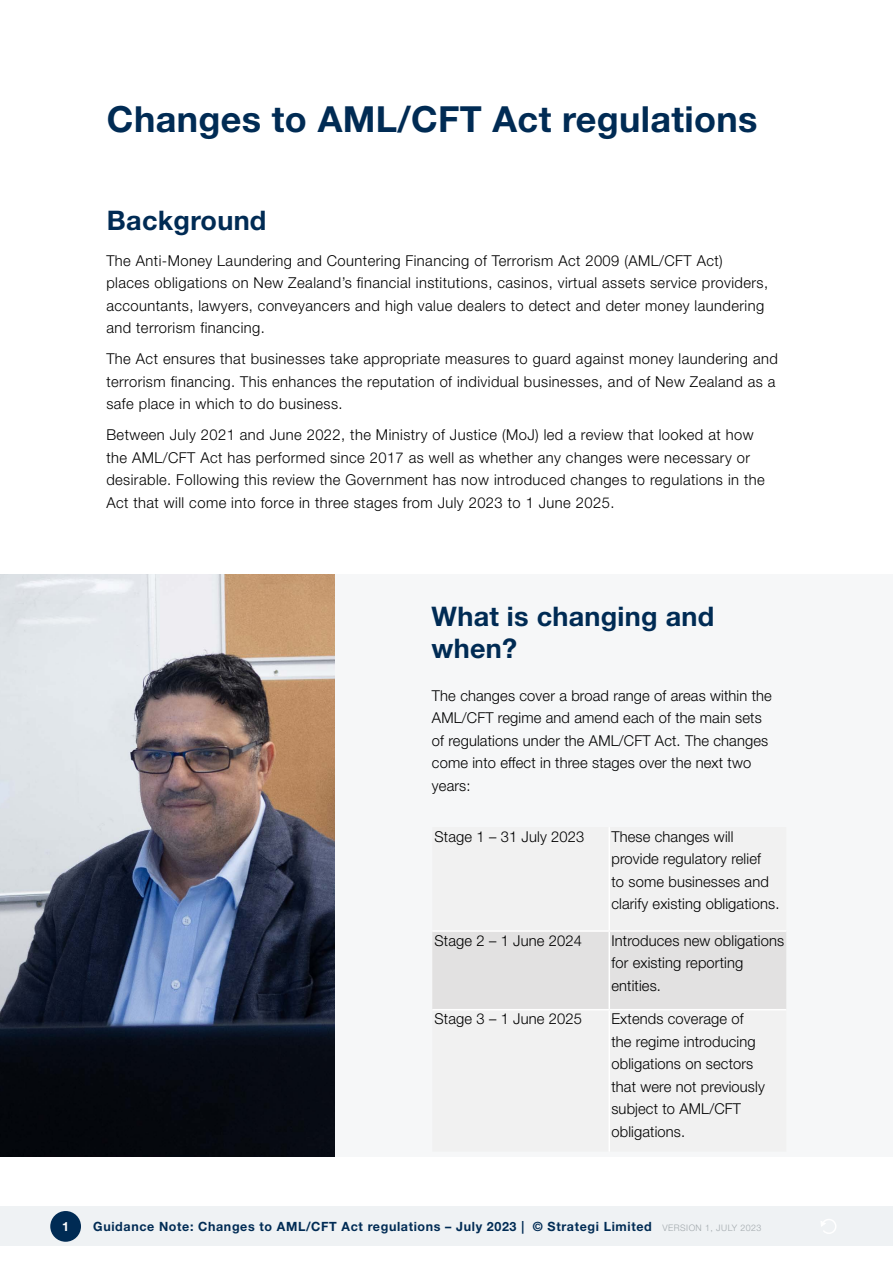
<style>
.page{position:relative;width:893px;height:1263px;background:#fff}
.page>*{position:absolute;margin:0;border:0;box-sizing:border-box;transform-origin:0 0}
.t1{font:700 36px "Helvetica Neue LT Std";letter-spacing:.01em;color:#002b54}
.t2{font:700 27px/31.5px "Helvetica Neue LT Std";letter-spacing:.01em;color:#002b54}
.t3{font:300 15px/22.5px "Helvetica Neue LT Std";letter-spacing:.03em;color:#000}
.t4{font:300 15px/22.5px "Helvetica Neue LT Std";letter-spacing:.01em;color:#000}
.t5{font:700 12.75px "Helvetica Neue LT Std";letter-spacing:.05em;color:#002b54}
.t6{font:700 12.75px "Helvetica Neue LT Std";color:#fff}
.s1{font-weight:300;font-size:9px;color:#a2a9ad}
</style>
<div class="page">
<div style="left:0;top:1206px;width:893px;height:40px;background:#eff2f4"></div>
<svg style="left:821px;top:1219px;width:15px;height:15px"></svg>
<div style="left:50px;top:1211px;width:31px;height:31px;background:#002b54;border-radius:50%"></div>
<div style="left:335px;top:574px;width:558px;height:583px;background:#f6f7f8"></div>
<img style="left:0;top:574px;width:335px;height:583px">
<div style="left:432px;top:932px;width:354px;height:77px;background:#e2e1e1"></div>
<hr style="left:609px;top:827px;width:1px;height:103px;background:#fff">
<hr style="left:432px;top:930px;width:177px;height:2px;background:#fff">
<hr style="left:609px;top:930px;width:177px;height:2px;background:#fff">
<hr style="left:609px;top:932px;width:1px;height:77px;background:#fff">
<hr style="left:432px;top:1009px;width:177px;height:1px;background:#fff">
<hr style="left:609px;top:1009px;width:177px;height:1px;background:#fff">
<hr style="left:609px;top:1010px;width:1px;height:141px;background:#fff">
<h1 class="t1" style="left:107px;top:97px;width:652px">Changes to AML/CFT Act regulations</h1>
<h2 class="t2" style="left:107px;top:204px;width:161px">Background</h2>
<p class="t3" style="left:106px;top:249px;width:663px">The Anti-Money Laundering and Countering Financing of Terrorism Act 2009 (AML/CFT Act) places obligations on New Zealand’s financial institutions, casinos, virtual assets service providers, accountants, lawyers, conveyancers and high value dealers to detect and deter money laundering and terrorism financing.</p>
<p class="t3" style="left:106px;top:347px;width:673px">The Act ensures that businesses take appropriate measures to guard against money laundering and terrorism financing. This enhances the reputation of individual businesses, and of New Zealand as a safe place in which to do business.</p>
<p class="t3" style="left:106px;top:423px;width:660px">Between July 2021 and June 2022, the Ministry of Justice (MoJ) led a review that looked at how the AML/CFT Act has performed since 2017 as well as whether any changes were necessary or desirable. Following this review the Government has now introduced changes to regulations in the Act that will come into force in three stages from July 2023 to 1 June 2025.</p>
<h2 class="t2" style="left:432px;top:600px;width:284px">What is changing and when?</h2>
<p class="t4" style="left:432px;top:684px;width:341px">The changes cover a broad range of areas within the AML/CFT regime and amend each of the main sets of regulations under the AML/CFT Act. The changes come into effect in three stages over the next two years:</p>
<p class="t4" style="left:434px;top:825px;width:151px">Stage 1 – 31 July 2023</p>
<p class="t4" style="left:611px;top:825px;width:170px">These changes will provide regulatory relief<br>to some businesses and clarify existing obligations.</p>
<p class="t4" style="left:434px;top:929px;width:149px">Stage 2 – 1 June 2024</p>
<p class="t4" style="left:611px;top:929px;width:174px">Introduces new obligations for existing reporting entities.</p>
<p class="t4" style="left:434px;top:1007px;width:149px">Stage 3 – 1 June 2025</p>
<p class="t4" style="left:611px;top:1007px;width:155px">Extends coverage of the regime introducing obligations on sectors that were not previously subject to AML/CFT obligations.</p>
<p class="t6" style="left:62px;top:1218px;width:8px">1</p>
<p class="t5" style="left:93px;top:1218px;width:670px">Guidance Note: Changes to AML/CFT Act regulations – July 2023 | © Strategi Limited <span class="s1">VERSION 1, JULY 2023</span></p>
</div>
